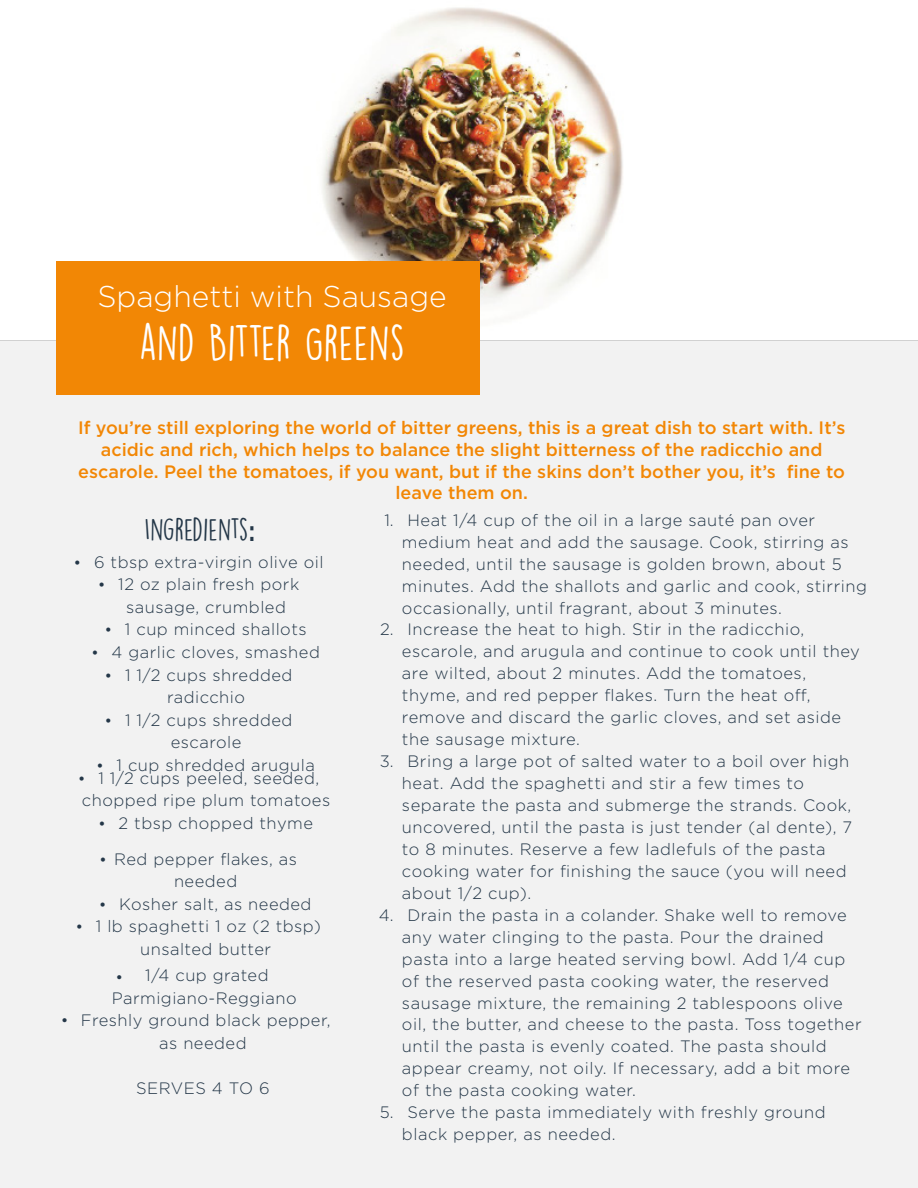
<style>
.page{position:relative;width:918px;height:1188px;background:#f2f2f2}
.page>*{position:absolute;margin:0;border:0;box-sizing:border-box;transform-origin:0 0}
.t1{font:45px "DK Lemon Yellow Sun";color:#fff}
.t2{font:300 30px "Gotham";color:#fff}
.t3{font:28.5px "DK Lemon Yellow Sun";color:#243748}
.t4{font:500 18px/21.6px "Gotham";color:#f28705;text-align:center}
.t5{font:300 16.5px/21.9px "Gotham";letter-spacing:.035em;color:#243748}
.s1{font-family:"Raleway";font-weight:700}
.s2{font-family:"Times New Roman";font-weight:400}
</style>
<div class="page">
<img style="left:0;top:0;width:918px;height:341px">
<div style="left:56px;top:261px;width:424px;height:134px;background:#f28705"></div>
<h2 class="t2" style="left:97px;top:278px;width:351px">Spaghetti with Sausage</h2>
<h1 class="t1" style="left:139px;top:315px;width:267px">AND BITTER GREENS</h1>
<p class="t4" style="left:78px;top:417px;width:769px">If you’re still exploring the world of bitter greens, this is a great dish to start with. It’s acidic and rich, which helps to balance the slight bitterness of the radicchio and escarole. Peel the tomatoes, if you want, but if the skins don’t bother you, it’s fine to leave them on.</p>
<h3 class="t3" style="left:145px;top:512px;width:112px">INGREDIENTS<span class="s1">:</span></h3>
<p class="t5" style="left:75px;top:550px;width:250px"><span class="s2">•</span> 6 tbsp extra-virgin olive oil</p>
<p class="t5" style="left:126px;top:573px;width:175px;line-height:22.6px;text-indent:-27px"><span class="s2">•</span> 12 oz plain fresh pork sausage, crumbled</p>
<p class="t5" style="left:105px;top:618px;width:203px"><span class="s2">•</span> 1 cup minced shallots</p>
<p class="t5" style="left:92px;top:641px;width:229px"><span class="s2">•</span> 4 garlic cloves, smashed</p>
<p class="t5" style="left:167px;top:663px;width:127px;line-height:22.6px;text-indent:-62px"><span class="s2">•</span> 1 1/2 cups shredded radicchio</p>
<p class="t5" style="left:171px;top:708px;width:123px;line-height:22.6px;text-indent:-65px"><span class="s2">•</span> 1 1/2 cups shredded escarole</p>
<p class="t5" style="left:97px;top:754px;width:219px"><span class="s2">•</span> 1 cup shredded arugula</p>
<p class="t5" style="left:79px;top:766px;width:253px;line-height:22.6px"><span class="s2">•</span> 1 1/2 cups peeled, seeded, chopped ripe plum tomatoes</p>
<p class="t5" style="left:99px;top:812px;width:215px"><span class="s2">•</span> 2 tbsp chopped thyme</p>
<p class="t5" style="left:174px;top:847px;width:125px;line-height:22.6px;text-indent:-74px"><span class="s2">•</span> Red pepper flakes, as needed</p>
<p class="t5" style="left:100px;top:893px;width:213px"><span class="s2">•</span> Kosher salt, as needed</p>
<p class="t5" style="left:140px;top:915px;width:182px;line-height:22.6px;text-indent:-64px"><span class="s2">•</span> 1 lb spaghetti 1 oz (2 tbsp) unsalted butter</p>
<p class="t5" style="left:112px;top:964px;width:186px;line-height:22.6px">• 1/4 cup grated<br>Parmigiano-Reggiano</p>
<p class="t5" style="left:159px;top:1009px;width:173px;line-height:22.6px;text-indent:-99px">• Freshly ground black pepper, as needed</p>
<p class="t5" style="left:136px;top:1077px;width:135px">SERVES 4 TO 6</p>
<p class="t5" style="left:402px;top:509px;width:467px;text-indent:-18px">1. Heat 1/4 cup of the oil in a large sauté pan over medium heat and add the sausage. Cook, stirring as needed, until the sausage is golden brown, about 5 minutes. Add the shallots and garlic and cook, stirring occasionally, until fragrant, about 3 minutes.</p>
<p class="t5" style="left:402px;top:618px;width:460px;text-indent:-22px">2. Increase the heat to high. Stir in the radicchio, escarole, and arugula and continue to cook until they are wilted, about 2 minutes. Add the tomatoes, thyme, and red pepper flakes. Turn the heat off, remove and discard the garlic cloves, and set aside the sausage mixture.</p>
<p class="t5" style="left:402px;top:750px;width:452px;text-indent:-22px">3. Bring a large pot of salted water to a boil over high heat. Add the spaghetti and stir a few times to separate the pasta and submerge the strands. Cook, uncovered, until the pasta is just tender (al dente), 7 to 8 minutes. Reserve a few ladlefuls of the pasta cooking water for finishing the sauce (you will need about 1/2 cup).</p>
<p class="t5" style="left:402px;top:904px;width:461px;text-indent:-23px">4. Drain the pasta in a colander. Shake well to remove any water clinging to the pasta. Pour the drained pasta into a large heated serving bowl. Add 1/4 cup of the reserved pasta cooking water, the reserved sausage mixture, the remaining 2 tablespoons olive oil, the butter, and cheese to the pasta. Toss together until the pasta is evenly coated. The pasta should appear creamy, not oily. If necessary, add a bit more of the pasta cooking water.</p>
<p class="t5" style="left:402px;top:1101px;width:425px;text-indent:-22px">5. Serve the pasta immediately with freshly ground black pepper, as needed.</p>
</div>
